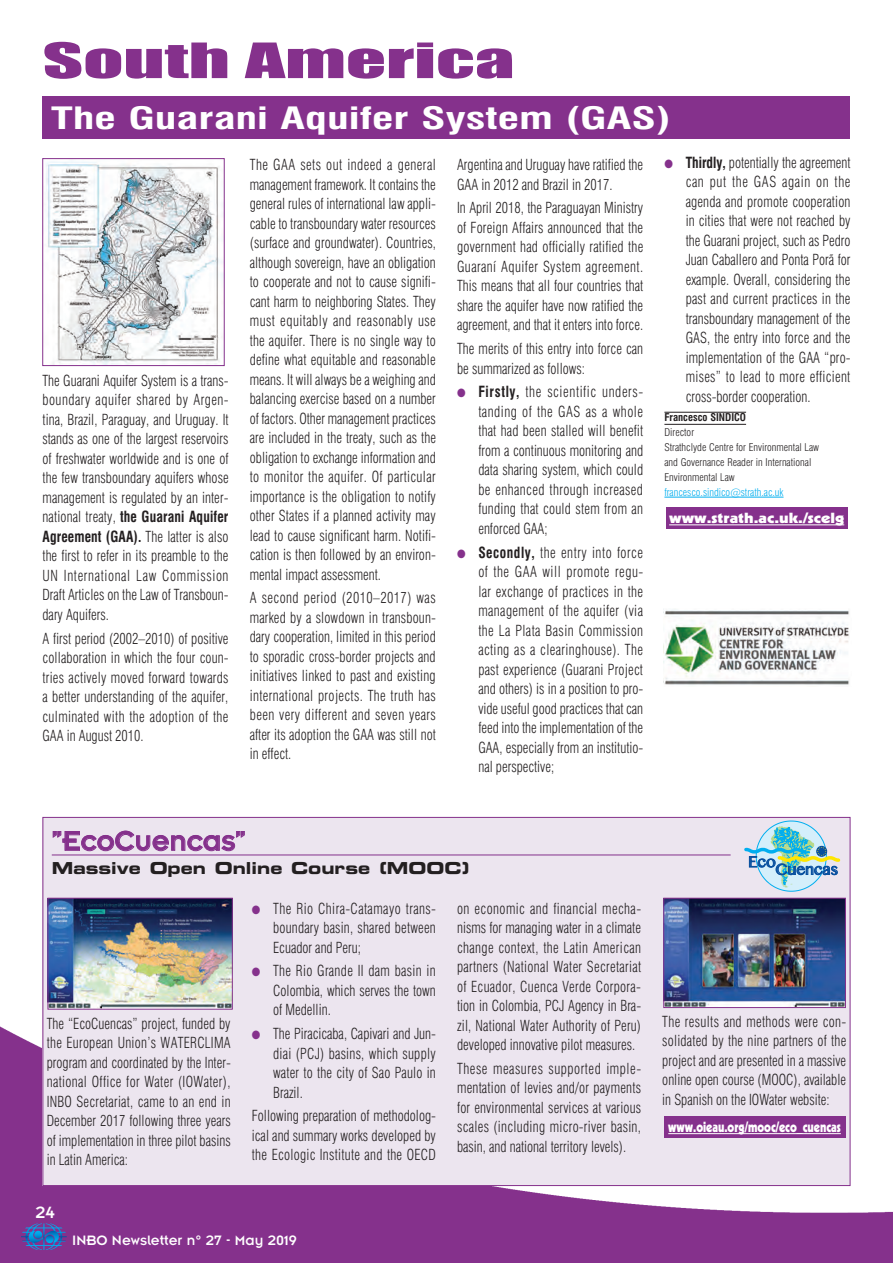
<style>
.page{position:relative;width:893px;height:1263px;background:#fff}
.page>*{position:absolute;margin:0;border:0;box-sizing:border-box;transform-origin:0 0}
.t1{font:45px "Impact";color:#85318c;scale:1.75 1}
.t2{font:700 condensed 30px "Swiss 721 BT";color:#fff;scale:1.5 1}
.t3{font:30px "Insignia";color:#85318c}
.t4{font:18px "Insignia";color:#fff}
.t5{font:16.5px "Eurostile Bold Extended Two";color:#231f20}
.t6{font:15.45px "Oriya MN";color:#08509f}
.t7{font:300 condensed 15px/19.5px "Swiss 721 BT";color:#231f20;text-align:justify;scale:.9 1}
.t8{font:15px "Insignia";color:#fff}
.t9{font:900 14.25px "Kabel";color:#fff;scale:.83 1}
.t10{font:900 14.25px "Kabel";color:#fff;scale:1.25 1}
.t11{font:300 condensed 10.5px/15px "Swiss 721 BT";color:#231f20}
.t12{font:300 condensed 10.5px "Swiss 721 BT";color:#00aeef}
.t13{font:700 condensed 10.5px "Swiss 721 BT";color:#231f20}
.s1{font-weight:700}
.s2{color:#85318c}
</style>
<div class="page">
<img style="left:0;top:972px;width:893px;height:291px">
<svg style="left:21px;top:1223px;width:46px;height:27px"></svg>
<div style="left:43px;top:96px;width:807px;height:42px;background:#85318c"></div>
<hr style="left:664px;top:412px;width:82px;height:1px;background:#231f20">
<hr style="left:664px;top:424px;width:82px;height:1px;background:#231f20">
<hr style="left:664px;top:497px;width:119px;height:1px;background:#00aeef">
<div style="left:666px;top:507px;width:181px;height:21px;background:#85318c"></div>
<hr style="left:669px;top:524px;width:175px;height:1px;background:#fff">
<div style="left:43px;top:817px;width:807px;height:368px;background:#ece5ef"></div>
<hr style="left:52px;top:854px;width:679px;height:1px;background:#85318c">
<svg style="left:52px;top:830px;width:193px;height:21px"></svg>
<div style="left:664px;top:1116px;width:181px;height:21px;background:#85318c"></div>
<hr style="left:668px;top:1133px;width:173px;height:1px;background:#fff">
<img style="left:46px;top:161px;width:177px;height:203px">
<div style="left:42px;top:158px;width:183px;height:208px;border:1px solid #85318c"></div>
<img style="left:664px;top:609px;width:185px;height:76px">
<img style="left:50px;top:900px;width:181px;height:107px">
<div style="left:48px;top:898px;width:185px;height:111px;border:1px solid #85318c"></div>
<img style="left:665px;top:900px;width:179px;height:106px">
<div style="left:663px;top:898px;width:183px;height:110px;border:1px solid #85318c"></div>
<svg style="left:744px;top:821px;width:96px;height:70px"></svg>
<h1 class="t1" style="left:43px;top:33px;width:271px">South America</h1>
<h2 class="t2" style="left:51px;top:100px;width:415px">The Guarani Aquifer System (GAS)</h2>
<p class="t7" style="left:43px;top:371px;width:208px">The Guarani Aquifer System is a trans&shy;boundary aquifer shared by Argen&shy;tina, Brazil, Paraguay, and Uruguay. It stands as one of the largest reservoirs of freshwater worldwide and is one of the few transboundary aquifers whose management is regulated by an inter&shy;national treaty, <span class="s1">the Guarani Aquifer Agreement (GAA).</span> The latter is also the first to refer in its preamble to the UN International Law Commission Draft Articles on the Law of Transboun&shy;dary Aquifers.</p>
<p class="t7" style="left:43px;top:628px;width:208px">A first period (2002–2010) of positive collaboration in which the four coun&shy;tries actively moved forward towards a better understanding of the aquifer, culminated with the adoption of the GAA in August 2010.</p>
<p class="t7" style="left:250px;top:155px;width:208px">The GAA sets out indeed a general management framework. It contains the general rules of international law appli&shy;cable to transboundary water resources (surface and groundwater). Countries, although sovereign, have an obligation to cooperate and not to cause signifi&shy;cant harm to neighboring States. They must equitably and reasonably use the aquifer. There is no single way to define what equitable and reasonable means. It will always be a weighing and balancing exercise based on a number of factors. Other management practices are included in the treaty, such as the obligation to exchange information and to monitor the aquifer. Of particular importance is the obligation to notify other States if a planned activity may lead to cause significant harm. Notifi&shy;cation is then followed by an environ&shy;mental impact assessment.</p>
<p class="t7" style="left:250px;top:588px;width:208px">A second period (2010–2017) was marked by a slowdown in transboun&shy;dary cooperation, limited in this period to sporadic cross-border projects and initiatives linked to past and existing international projects. The truth has been very different and seven years after its adoption the GAA was still not in effect.</p>
<p class="t7" style="left:457px;top:155px;width:208px">Argentina and Uruguay have ratified the<br>GAA in 2012 and Brazil in 2017.</p>
<p class="t7" style="left:457px;top:198px;width:208px">In April 2018, the Paraguayan Ministry of Foreign Affairs announced that the government had officially ratified the Guaraní Aquifer System agreement.<br>This means that all four countries that share the aquifer have now ratified the agreement, and that it enters into force.</p>
<p class="t7" style="left:457px;top:339px;width:208px">The merits of this entry into force can be summarized as follows:</p>
<p class="t7" style="left:478px;top:382px;width:185px;text-indent:-21px"><span class="s2">●</span> <span class="s1">Firstly,</span> the scientific unders&shy;tanding of the GAS as a whole that had been stalled will benefit from a continuous monitoring and data sharing system, which could be enhanced through increased funding that could stem from an enforced GAA;</p>
<p class="t7" style="left:478px;top:542px;width:185px;text-indent:-21px"><span class="s2">●</span> <span class="s1">Secondly,</span> the entry into force of the GAA will promote regu&shy;lar exchange of practices in the management of the aquifer (via the La Plata Basin Commission acting as a clearinghouse). The past experience (Guarani Project and others) is in a position to pro&shy;vide useful good practices that can feed into the implementation of the GAA, especially from an institutio&shy;nal perspective;</p>
<p class="t7" style="left:686px;top:153px;width:185px;text-indent:-21px"><span class="s2">●</span> <span class="s1">Thirdly,</span> potentially the agreement can put the GAS again on the agenda and promote cooperation in cities that were not reached by the Guarani project, such as Pedro Juan Caballero and Ponta Porã for example. Overall, considering the past and current practices in the transboundary management of the GAS, the entry into force and the implementation of the GAA “pro&shy;mises” to lead to more efficient cross-border cooperation.</p>
<p class="t13" style="left:664px;top:411px;width:83px">Francesco SINDICO</p>
<p class="t11" style="left:664px;top:425px;width:156px">Director<br>Strathclyde Centre for Environmental Law and Governance Reader in International<br>Environmental Law</p>
<p class="t12" style="left:664px;top:486px;width:121px">francesco.sindico@strath.ac.uk</p>
<p class="t10" style="left:669px;top:509px;width:142px">www.strath.ac.uk./scelg</p>
<h2 class="t3" style="left:52px;top:825px;width:196px">”EcoCuencas”</h2>
<p class="t5" style="left:52px;top:857px;width:419px">Massive Open Online Course (MOOC)</p>
<p class="t7" style="left:47px;top:1013px;width:206px">The “EcoCuencas” project, funded by the European Union’s WATERCLIMA program and coordinated by the Inter&shy;national Office for Water (IOWater), INBO Secretariat, came to an end in December 2017 following three years of implementation in three pilot basins in Latin America:</p>
<p class="t4" style="left:36px;top:1203px;width:21px">24</p>
<p class="t7" style="left:273px;top:898px;width:182px;text-indent:-21px"><span class="s2">●</span> The Rio Chira-Catamayo trans&shy;boundary basin, shared between Ecuador and Peru;</p>
<p class="t7" style="left:273px;top:961px;width:182px;text-indent:-21px"><span class="s2">●</span> The Rio Grande II dam basin in Colombia, which serves the town of Medellin.</p>
<p class="t7" style="left:273px;top:1024px;width:182px;text-indent:-21px"><span class="s2">●</span> The Piracicaba, Capivari and Jun&shy;diai (PCJ) basins, which supply water to the city of Sao Paulo in Brazil.</p>
<p class="t7" style="left:252px;top:1106px;width:206px">Following preparation of methodolog&shy;ical and summary works developed by the Ecologic Institute and the OECD</p>
<p class="t8" style="left:72px;top:1232px;width:226px">INBO Newsletter n° 27 - May 2019</p>
<p class="t7" style="left:457px;top:898px;width:206px">on economic and financial mecha&shy;nisms for managing water in a climate change context, the Latin American partners (National Water Secretariat of Ecuador, Cuenca Verde Corpora&shy;tion in Colombia, PCJ Agency in Bra&shy;zil, National Water Authority of Peru) developed innovative pilot measures.</p>
<p class="t7" style="left:457px;top:1058px;width:206px">These measures supported imple&shy;mentation of levies and/or payments for environmental services at various scales (including micro-river basin, basin, and national territory levels).</p>
<p class="t6" style="left:748px;top:853px;width:29px">Eco</p>
<p class="t6" style="left:775px;top:860px;width:64px">Cuencas</p>
<p class="t7" style="left:662px;top:1012px;width:206px">The results and methods were con&shy;solidated by the nine partners of the project and are presented in a massive online open course (MOOC), available in Spanish on the IOWater website:</p>
<p class="t9" style="left:668px;top:1118px;width:209px">www.oieau.org/mooc/eco_cuencas</p>
</div>
